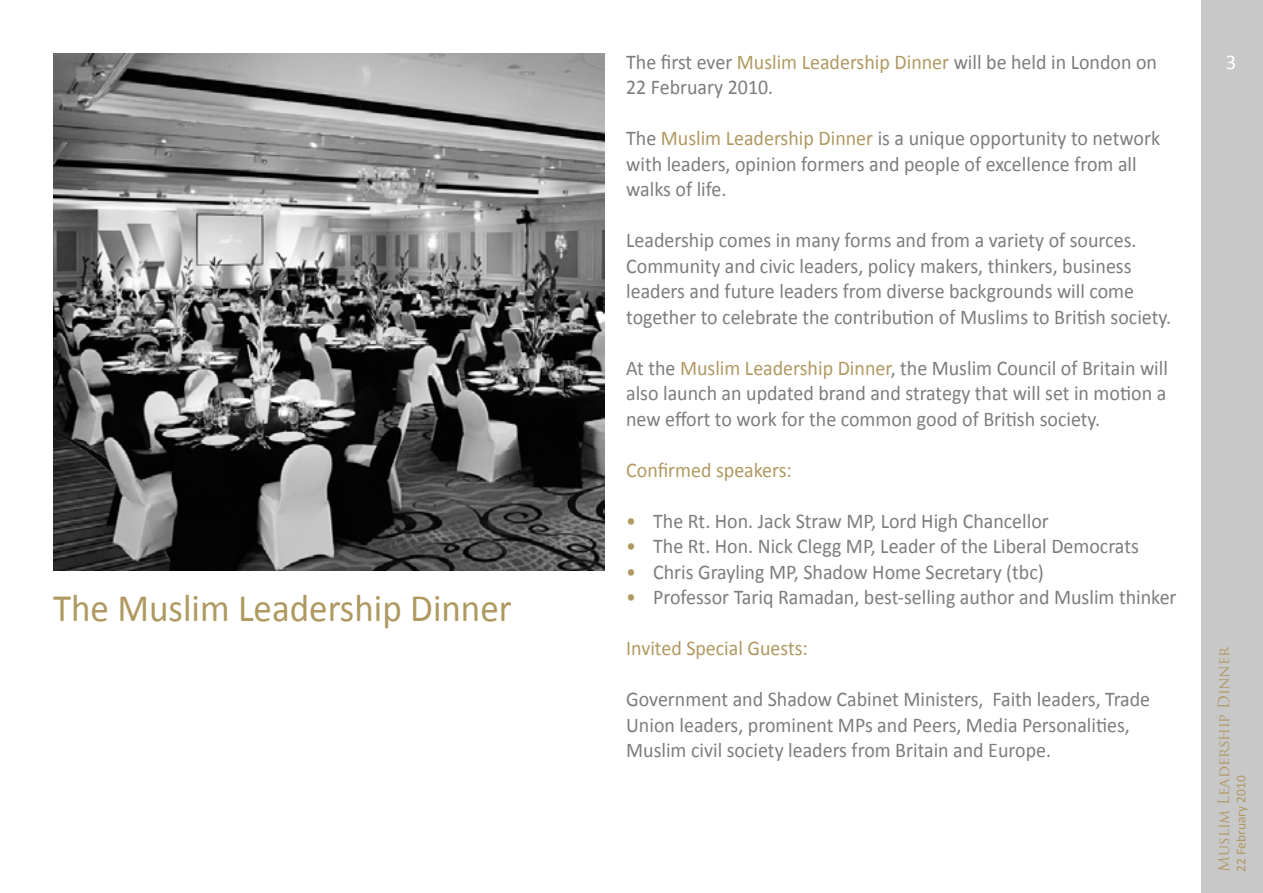
<style>
.page{position:relative;width:1263px;height:893px;background:#fff}
.page>*{position:absolute;margin:0;border:0;box-sizing:border-box;transform-origin:0 0}
.t1{font:39px "Calibri";color:#b09961;scale:.95 1}
.t2{font:21px/25.5px "Calibri";color:#7d7d7d;scale:.95 1}
.t3{font:21px "Calibri";color:#b09961;scale:.95 1}
.t4{font:21px "Calibri";color:#fff}
.t5{font:15px "Trajan Pro";letter-spacing:-.01em;color:#b09961}
.t6{font:13.5px "Calibri";color:#b09961}
.s1{color:#b09961}
</style>
<div class="page">
<div style="left:1201px;top:0;width:62px;height:893px;background:#c8c8c8"></div>
<img style="left:53px;top:53px;width:552px;height:517px">
<h1 class="t1" style="left:53px;top:584px;width:484px">The Muslim Leadership Dinner</h1>
<p class="t2" style="left:626px;top:48px;width:560px">The first ever <span class="s1">Muslim Leadership Dinner</span> will be held in London on<br>22 February 2010.</p>
<p class="t2" style="left:626px;top:125px;width:563px">The <span class="s1">Muslim Leadership Dinner</span> is a unique opportunity to network with leaders, opinion formers and people of excellence from all walks of life.</p>
<p class="t2" style="left:626px;top:227px;width:575px">Leadership comes in many forms and from a variety of sources.<br>Community and civic leaders, policy makers, thinkers, business leaders and future leaders from diverse backgrounds will come together to celebrate the contribution of Muslims to British society.</p>
<p class="t2" style="left:626px;top:354px;width:572px;text-align:justify">At the <span class="s1">Muslim Leadership Dinner</span>, the Muslim Council of Britain will also launch an updated brand and strategy that will set in motion a new effort to work for the common good of British society.</p>
<p class="t3" style="left:626px;top:457px;width:176px">Confirmed speakers:</p>
<p class="t2" style="left:626px;top:507px;width:446px"><span class="s1">•</span> The Rt. Hon. Jack Straw MP, Lord High Chancellor</p>
<p class="t2" style="left:626px;top:533px;width:541px"><span class="s1">•</span> The Rt. Hon. Nick Clegg MP, Leader of the Liberal Democrats</p>
<p class="t2" style="left:626px;top:558px;width:441px"><span class="s1">•</span> Chris Grayling MP, Shadow Home Secretary (tbc)</p>
<p class="t2" style="left:626px;top:584px;width:581px"><span class="s1">•</span> Professor Tariq Ramadan, best-selling author and Muslim thinker</p>
<p class="t3" style="left:626px;top:635px;width:193px">Invited Special Guests:</p>
<p class="t2" style="left:626px;top:686px;width:553px">Government and Shadow Cabinet Ministers, Faith leaders, Trade<br>Union leaders, prominent MPs and Peers, Media Personalities,<br>Muslim civil society leaders from Britain and Europe.</p>
<p class="t4" style="left:1226px;top:49px;width:12px">3</p>
<p class="t5" style="left:1214px;top:872px;width:227px;rotate:-90deg">Muslim Leadership Dinner</p>
<p class="t6" style="left:1232px;top:872px;width:98px;rotate:-90deg">22 February 2010</p>
</div>
